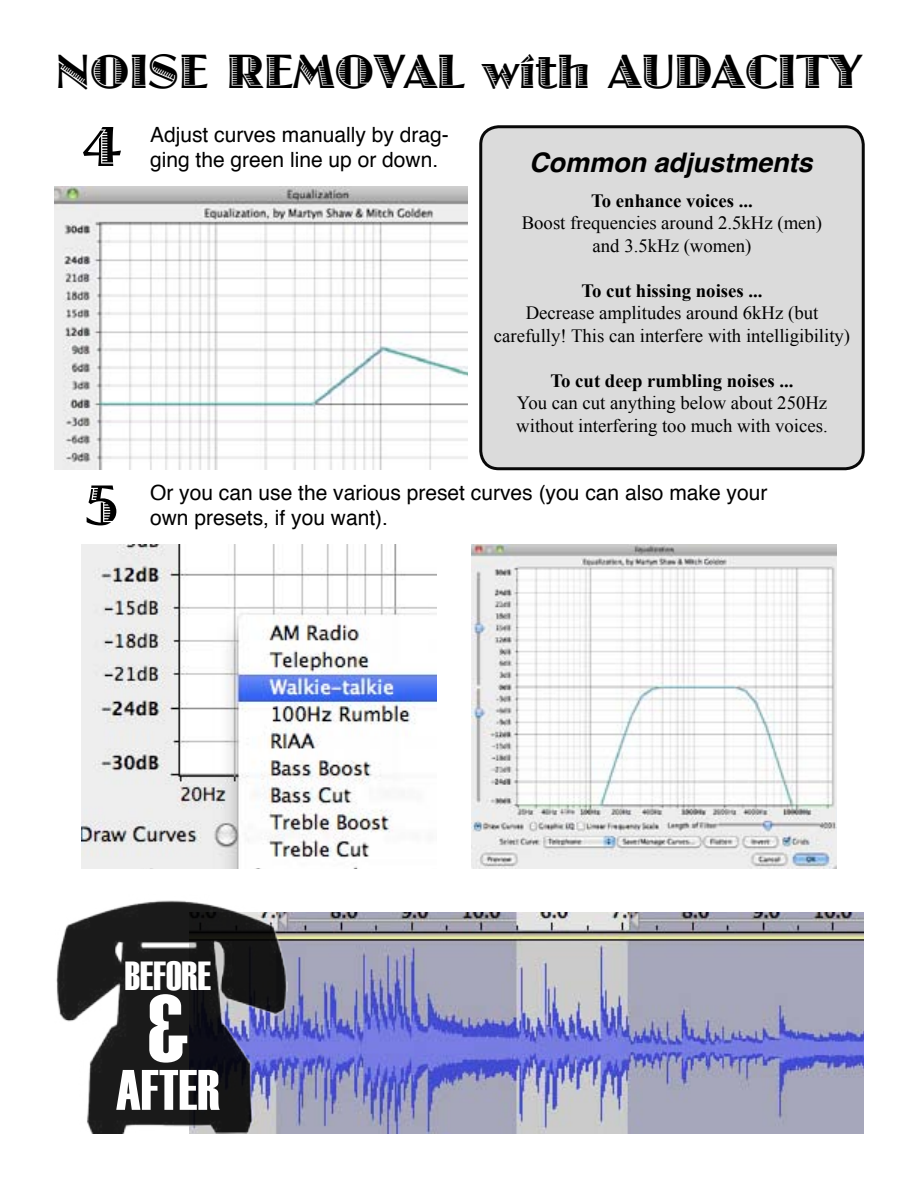
<style>
.page{position:relative;width:918px;height:1188px;background:#fff}
.page>*{position:absolute;margin:0;border:0;box-sizing:border-box;transform-origin:0 0}
.t1{font:96px "Haettenschweiler";color:#fff}
.t2{font:58.5px "Jazz Let Plain";color:#000}
.t3{font:57px "Haettenschweiler";color:#fff}
.t4{font:49.5px "Jazz Let Plain";color:#000}
.t5{font:40.5px "Haettenschweiler";color:#fff}
.t6{font:italic 700 27px "Helvetica";color:#000}
.t7{font:21px/25.2px "Helvetica";color:#000}
.t8{font:18.75px/22.5px "Times New Roman";color:#000;text-align:center}
.t9{font:700 18.75px "Times New Roman";color:#000}
</style>
<div class="page">
<img style="left:54px;top:186px;width:414px;height:284px">
<img style="left:81px;top:544px;width:356px;height:324px">
<img style="left:471px;top:545px;width:366px;height:323px">
<img style="left:288px;top:912px;width:576px;height:222px">
<img style="left:56px;top:900px;width:232px;height:234px">
<div style="left:481px;top:127px;width:382px;height:342px;background:#dbdbdb;border-radius:18px"></div>
<div style="left:479px;top:125px;width:386px;height:345px;border:3px solid #000;border-radius:18px"></div>
<h3 class="t4" style="left:56px;top:32px;width:808px">NOISE REMOVAL with AUDACITY</h3>
<h2 class="t2" style="left:83px;top:100px;width:39px">4</h2>
<p class="t7" style="left:150px;top:122px;width:300px">Adjust curves manually by drag&shy;ging the green line up or down.</p>
<h3 class="t6" style="left:529px;top:140px;width:285px">Common adjustments</h3>
<p class="t9" style="left:591px;top:187px;width:163px">To enhance voices ...</p>
<p class="t8" style="left:522px;top:211px;width:302px">Boost frequencies around 2.5kHz (men) and 3.5kHz (women)</p>
<p class="t9" style="left:581px;top:277px;width:183px">To cut hissing noises ...</p>
<p class="t8" style="left:494px;top:301px;width:358px">Decrease amplitudes around 6kHz (but carefully! This can interfere with intelligibility)</p>
<p class="t9" style="left:550px;top:367px;width:245px">To cut deep rumbling noises ...</p>
<p class="t8" style="left:516px;top:391px;width:313px;text-align:left">You can cut anything below about 250Hz without interfering too much with voices.</p>
<h2 class="t2" style="left:86px;top:458px;width:33px">5</h2>
<p class="t7" style="left:150px;top:481px;width:619px">Or you can use the various preset curves (you can also make your own presets, if you want).</p>
<h3 class="t5" style="left:125px;top:953px;width:88px">BEFORE</h3>
<h1 class="t1" style="left:148px;top:974px;width:42px">&amp;</h1>
<h3 class="t3" style="left:116px;top:1057px;width:106px">AFTER</h3>
</div>
